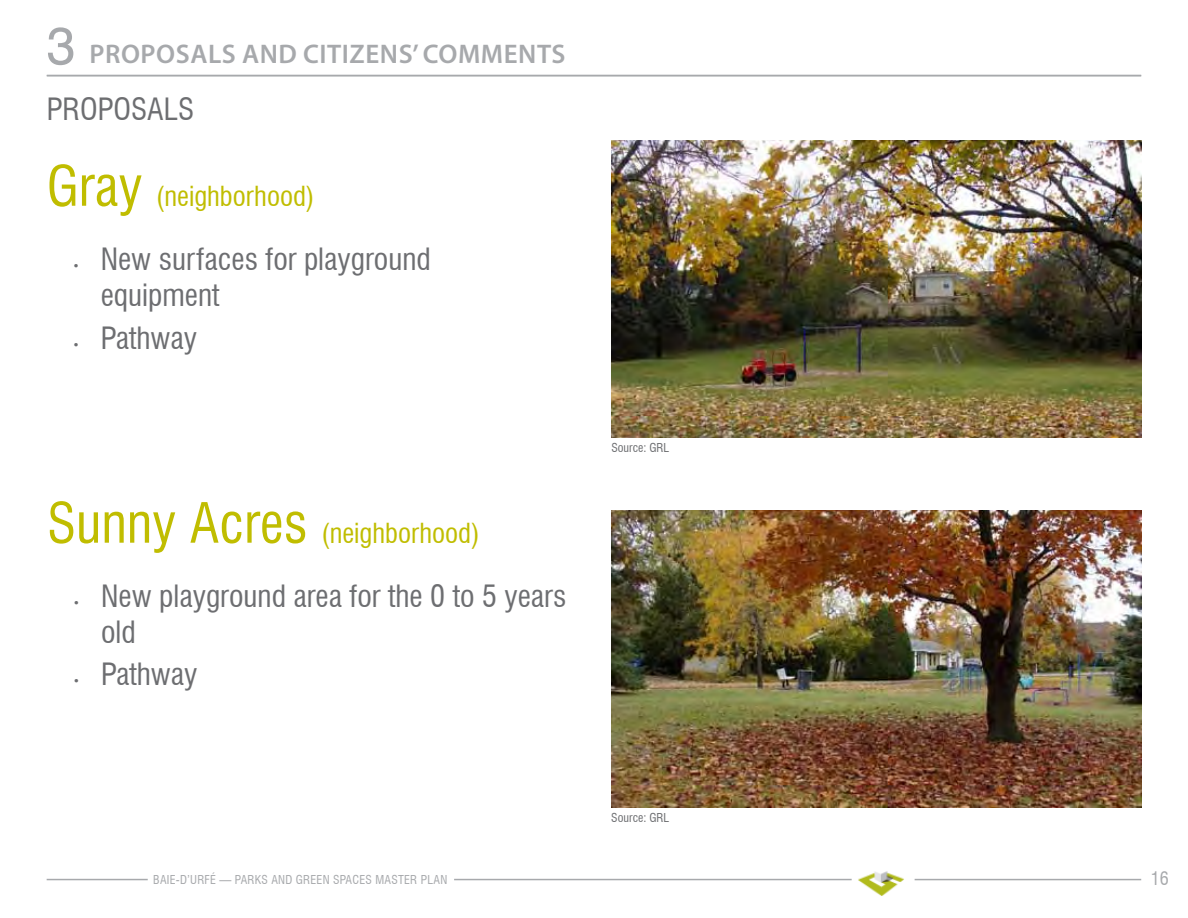
<style>
.page{position:relative;width:1188px;height:918px;background:#fff}
.page>*{position:absolute;margin:0;border:0;box-sizing:border-box;transform-origin:0 0}
.t1{font:condensed 30px/36px "Swiss 721 BT";color:#6d6e71}
.t2{font:condensed 27px "Swiss 721 BT";color:#c0bd00}
.t3{font:600 27px "Myriad Pro";letter-spacing:.02em;color:#a7a9ac}
.t4{font:condensed 18px "Swiss 721 BT";color:#a7a9ac}
.t5{font:condensed 12px "Swiss 721 BT";letter-spacing:.02em;color:#a7a9ac}
.t6{font:condensed 12px "Swiss 721 BT";color:#6d6e71}
.s1{font-family:"Swiss 721 BT";font-weight:400;font-size:52.5px}
.s2{font-size:54px}
.s3{font-family:"Myriad Pro";font-stretch:normal;font-size:16.5px}
</style>
<div class="page">
<hr style="left:47px;top:75px;width:1094px;height:1px;background:#a7a9ac">
<hr style="left:454px;top:879px;width:398px;height:1px;background:#a7a9ac">
<hr style="left:47px;top:879px;width:101px;height:1px;background:#a7a9ac">
<hr style="left:915px;top:879px;width:226px;height:1px;background:#a7a9ac">
<img style="left:858px;top:871px;width:46px;height:25px">
<img style="left:611px;top:141px;width:530px;height:297px">
<img style="left:611px;top:510px;width:530px;height:298px">
<p class="t3" style="left:47px;top:37px;width:520px"><span class="s1">3</span> PROPOSALS AND CITIZENS’ COMMENTS</p>
<p class="t1" style="left:47px;top:91px;width:149px">PROPOSALS</p>
<p class="t2" style="left:47px;top:180px;width:269px"><span class="s2">Gray</span> (neighborhood)</p>
<p class="t1" style="left:101px;top:241px;width:332px;text-indent:-27px"><span class="s3">•</span> New surfaces for playground equipment</p>
<p class="t1" style="left:74px;top:320px;width:125px"><span class="s3">•</span> Pathway</p>
<p class="t2" style="left:47px;top:517px;width:434px"><span class="s2">Sunny Acres</span> (neighborhood)</p>
<p class="t1" style="left:101px;top:578px;width:467px;text-indent:-27px"><span class="s3">•</span> New playground area for the 0 to 5 years old</p>
<p class="t1" style="left:74px;top:657px;width:125px"><span class="s3">•</span> Pathway</p>
<p class="t6" style="left:611px;top:441px;width:59px">Source: GRL</p>
<p class="t6" style="left:611px;top:811px;width:59px">Source: GRL</p>
<p class="t5" style="left:153px;top:872px;width:296px">BAIE-D’URFÉ — PARKS AND GREEN SPACES MASTER PLAN</p>
<p class="t4" style="left:1151px;top:868px;width:19px">16</p>
</div>
